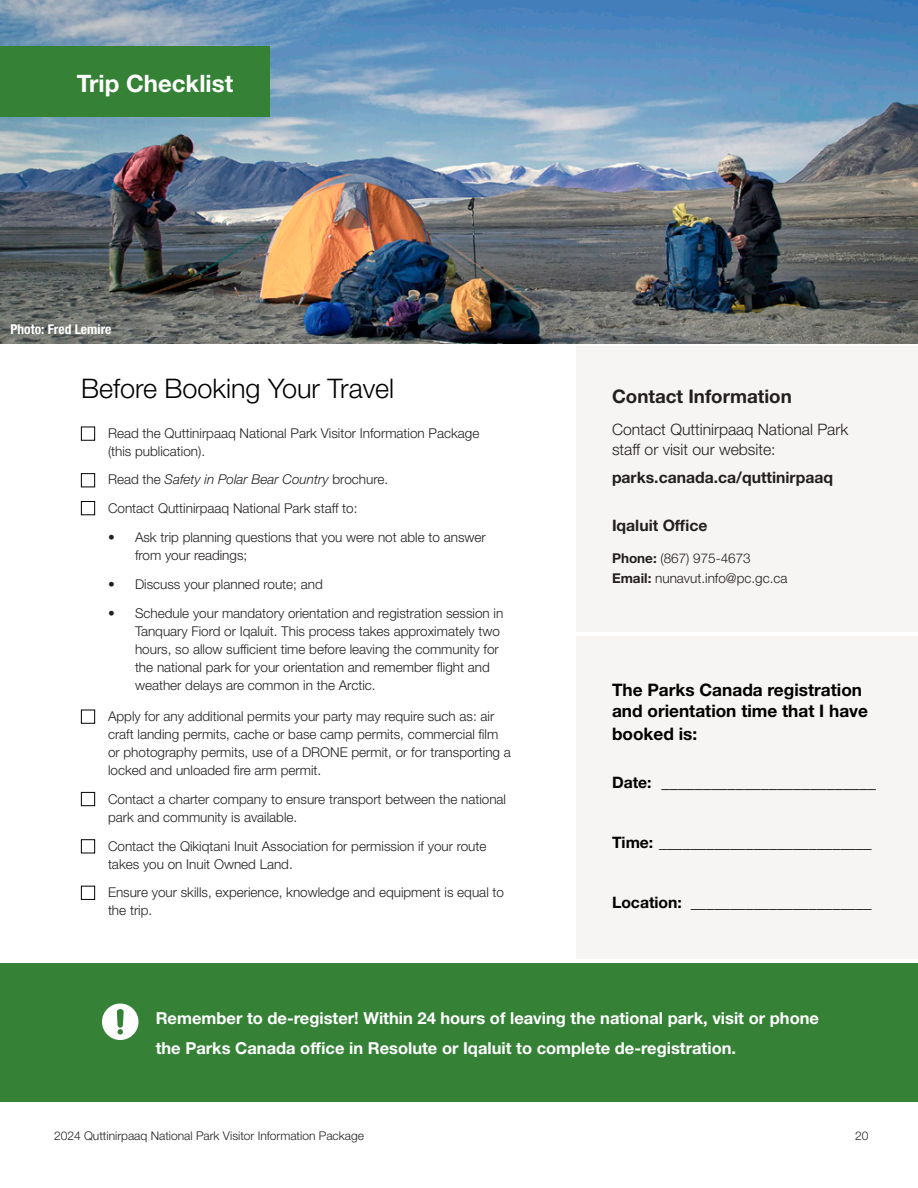
<style>
.page{position:relative;width:918px;height:1188px;background:#fff}
.page>*{position:absolute;margin:0;border:0;box-sizing:border-box;transform-origin:0 0}
.VIP_-_18pt_Light_-_Navy_headers{font:300 27px "Helvetica Neue LT Std";color:#000}
.VIP_-_White_Page_Titles{font:700 24px "Helvetica Neue LT Std";color:#fff}
.t1{font:700 18.75px "Helvetica Neue LT Std";color:#231f20}
.VIP_-_Contact_Info_-_Office_title{font:700 17.25px/20.7px "Helvetica Neue LT Std";color:#000}
.VIP_-_Sidebar_-_white{font:700 16.5px/30px "Helvetica Neue LT Std";color:#fff}
.VIP_-_Contact_Info_-_Office_title-2{font:700 16.5px "Helvetica Neue LT Std";color:#000}
.VIP_-_Contact_Info_-_Office_title-3{font:700 15.75px "Helvetica Neue LT Std";color:#000}
.t2{font:300 15.75px/20px "Helvetica Neue LT Std";color:#231f20}
.t3{font:700 15.75px "Helvetica Neue LT Std";color:#231f20}
.VIP_-_BP_-_NO_SPACE_after{font:300 13.5px/18px "Helvetica Neue LT Std";color:#231f20}
.t4{font:italic 300 13.5px "Helvetica Neue LT Std";color:#231f20}
.VIP_-_Photo_credit_-_white{font:700 condensed 13.5px "Helvetica Neue LT Std";color:#fff}
.t5{font:300 12px "Helvetica Neue LT Std";color:#231f20}
.s1{font-style:normal}
.s2{font-weight:700}
.s3{font-size:15.75px}
</style>
<div class="page">
<img style="left:0;top:0;width:918px;height:343px">
<div style="left:0;top:963px;width:918px;height:139px;background:#358236"></div>
<div style="left:576px;top:347px;width:342px;height:285px;background:#f7f5f3"></div>
<div style="left:0;top:46px;width:269px;height:71px;background:#358236"></div>
<div style="left:576px;top:636px;width:342px;height:323px;background:#f7f5f3"></div>
<div style="left:81px;top:427px;width:14px;height:14px;background:#fff;border:1px solid #000"></div>
<div style="left:81px;top:473px;width:14px;height:14px;background:#fff;border:1px solid #000"></div>
<div style="left:81px;top:501px;width:14px;height:14px;background:#fff;border:1px solid #000"></div>
<div style="left:81px;top:710px;width:14px;height:14px;background:#fff;border:1px solid #000"></div>
<div style="left:81px;top:792px;width:14px;height:14px;background:#fff;border:1px solid #000"></div>
<div style="left:81px;top:839px;width:14px;height:14px;background:#fff;border:1px solid #000"></div>
<div style="left:81px;top:886px;width:14px;height:14px;background:#fff;border:1px solid #000"></div>
<svg style="left:102px;top:1004px;width:37px;height:36px"></svg>
<p class="VIP_-_White_Page_Titles" style="left:77px;top:69px;width:158px">Trip Checklist</p>
<p class="VIP_-_Photo_credit_-_white" style="left:11px;top:321px;width:102px">Photo: Fred Lemire</p>
<p class="VIP_-_18pt_Light_-_Navy_headers" style="left:81px;top:372px;width:315px">Before Booking Your Travel</p>
<p class="VIP_-_BP_-_NO_SPACE_after" style="left:108px;top:423px;width:373px;text-indent:-27px">• Read the Quttinirpaaq National Park Visitor Information Package (this publication).</p>
<p class="t4" style="left:81px;top:471px;width:309px"><span class="s1">• Read the</span> Safety in Polar Bear Country <span class="s1">brochure.</span></p>
<p class="VIP_-_BP_-_NO_SPACE_after" style="left:81px;top:499px;width:278px">• Contact Quttinirpaaq National Park staff to:</p>
<p class="VIP_-_BP_-_NO_SPACE_after" style="left:135px;top:528px;width:352px;text-indent:-27px">• Ask trip planning questions that you were not able to answer from your readings;</p>
<p class="VIP_-_BP_-_NO_SPACE_after" style="left:108px;top:575px;width:216px">• Discuss your planned route; and</p>
<p class="VIP_-_BP_-_NO_SPACE_after" style="left:135px;top:603px;width:370px;text-indent:-27px">• Schedule your mandatory orientation and registration session in Tanquary Fiord or Iqaluit. This process takes approximately two hours, so allow sufficient time before leaving the community for the national park for your orientation and remember flight and weather delays are common in the Arctic.</p>
<p class="VIP_-_BP_-_NO_SPACE_after" style="left:108px;top:707px;width:404px;text-indent:-27px">• Apply for any additional permits your party may require such as: air craft landing permits, cache or base camp permits, commercial film or photography permits, use of a DRONE permit, or for transporting a locked and unloaded fire arm permit.</p>
<p class="VIP_-_BP_-_NO_SPACE_after" style="left:108px;top:790px;width:400px;text-indent:-27px">• Contact a charter company to ensure transport between the national park and community is available.</p>
<p class="VIP_-_BP_-_NO_SPACE_after" style="left:108px;top:837px;width:380px;text-indent:-27px">• Contact the Qikiqtani Inuit Association for permission if your route takes you on Inuit Owned Land.</p>
<p class="VIP_-_BP_-_NO_SPACE_after" style="left:108px;top:883px;width:398px;text-indent:-27px">• Ensure your skills, experience, knowledge and equipment is equal to the trip.</p>
<p class="t1" style="left:612px;top:385px;width:181px">Contact Information</p>
<p class="t2" style="left:612px;top:419px;width:238px">Contact Quttinirpaaq National Park staff or visit our website:</p>
<p class="t3" style="left:612px;top:467px;width:223px">parks.canada.ca/quttinirpaaq</p>
<p class="t3" style="left:612px;top:516px;width:97px">Iqaluit Office</p>
<p class="VIP_-_BP_-_NO_SPACE_after" style="left:612px;top:549px;width:140px"><span class="s2">Phone:</span> (867) 975-4673</p>
<p class="VIP_-_BP_-_NO_SPACE_after" style="left:612px;top:569px;width:177px"><span class="s2">Email:</span> nunavut.info@pc.gc.ca</p>
<p class="VIP_-_Contact_Info_-_Office_title" style="left:612px;top:680px;width:258px">The Parks Canada registration and orientation time that I have</p>
<p class="VIP_-_Contact_Info_-_Office_title" style="left:612px;top:723px;width:87px">booked is:</p>
<p class="VIP_-_Contact_Info_-_Office_title-2" style="left:612px;top:772px;width:266px"><span class="s3">Date:</span> __________________________</p>
<p class="VIP_-_Contact_Info_-_Office_title-3" style="left:612px;top:833px;width:261px">Time: ___________________________</p>
<p class="VIP_-_Contact_Info_-_Office_title-3" style="left:612px;top:892px;width:261px">Location: _______________________</p>
<p class="VIP_-_Sidebar_-_white" style="left:156px;top:1003px;width:665px">Remember to de-register! Within 24 hours of leaving the national park, visit or phone the Parks Canada office in Resolute or Iqaluit to complete de-registration.</p>
<p class="t5" style="left:54px;top:1129px;width:311px">2024 Quttinirpaaq National Park Visitor Information Package</p>
<p class="t5" style="left:855px;top:1129px;width:15px">20</p>
</div>
